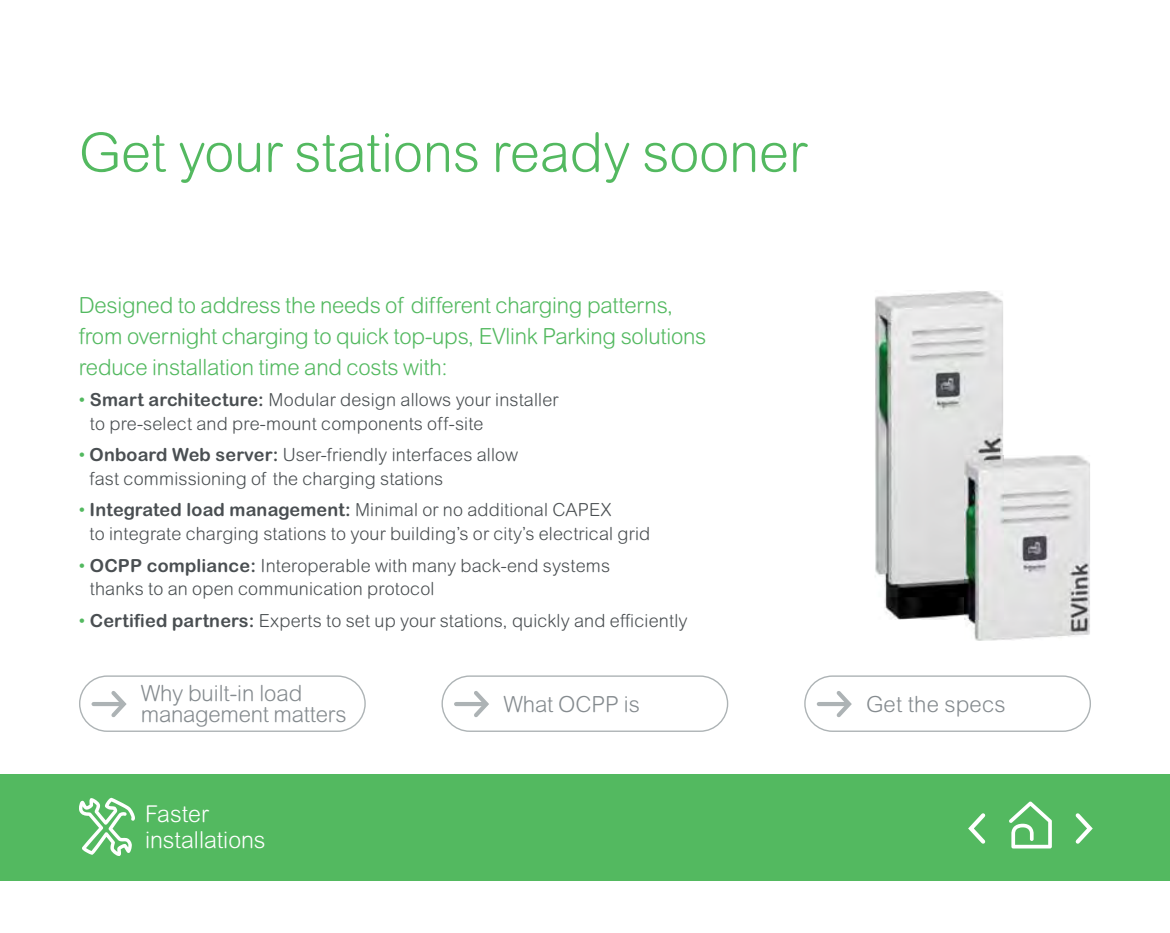
<style>
.page{position:relative;width:1170px;height:933px;background:#fff}
.page>*{position:absolute;margin:0;border:0;box-sizing:border-box;transform-origin:0 0}
.t1{font:300 54.25px "Arial Rounded MT Std";color:#53b960}
.t2{font:300 23.25px/25.8px "Arial Rounded MT Std";color:#fff}
.t3{font:300 22.25px/30.5px "Arial Rounded MT Std";letter-spacing:-.01em;color:#53b960}
.t4{font:300 22.25px/20.8px "Arial Rounded MT Std";color:#858b8f}
.t5{font:300 18px/23.8px "Arial Rounded MT Std";letter-spacing:.01em;color:#4a4f52}
.s1{color:#53b960}
.s2{font-weight:700}
</style>
<div class="page">
<div style="left:0;top:773px;width:1170px;height:107px;background:#53b960"></div>
<svg style="left:79px;top:797px;width:56px;height:59px"></svg>
<img style="left:875px;top:291px;width:128px;height:328px">
<img style="left:965px;top:455px;width:125px;height:185px">
<img style="left:965px;top:455px;width:38px;height:164px">
<div style="left:79px;top:675px;width:287px;height:57px;border:1px solid #adb3b5;border-radius:28px"></div>
<svg style="left:108px;top:691px;width:19px;height:27px"></svg>
<hr style="left:94px;top:702px;width:29px;height:4px;background:#adb3b5">
<div style="left:442px;top:675px;width:286px;height:57px;border:1px solid #adb3b5;border-radius:28px"></div>
<svg style="left:470px;top:691px;width:19px;height:26px"></svg>
<hr style="left:456px;top:702px;width:30px;height:4px;background:#adb3b5">
<div style="left:804px;top:675px;width:287px;height:57px;border:1px solid #adb3b5;border-radius:28px"></div>
<svg style="left:833px;top:691px;width:19px;height:27px"></svg>
<hr style="left:819px;top:702px;width:29px;height:4px;background:#adb3b5">
<svg style="left:1076px;top:813px;width:17px;height:30px"></svg>
<svg style="left:968px;top:813px;width:17px;height:30px"></svg>
<svg style="left:1009px;top:801px;width:43px;height:47px"></svg>
<h1 class="t1" style="left:79px;top:133px;width:730px">Get your stations ready sooner</h1>
<p class="t3" style="left:79px;top:293px;width:629px">Designed to address the needs of different charging patterns, from overnight charging to quick top-ups, EVlink Parking solutions reduce installation time and costs with:</p>
<p class="t5" style="left:90px;top:390px;width:470px;text-indent:-11px"><span class="s1">•</span> <span class="s2">Smart architecture:</span> Modular design allows your installer to pre-select and pre-mount components off-site</p>
<p class="t5" style="left:90px;top:445px;width:430px;text-indent:-11px"><span class="s1">•</span> <span class="s2">Onboard Web server:</span> User-friendly interfaces allow fast commissioning of the charging stations</p>
<p class="t5" style="left:90px;top:500px;width:562px;text-indent:-11px"><span class="s1">•</span> <span class="s2">Integrated load management:</span> Minimal or no additional CAPEX<br>to integrate charging stations to your building’s or city’s electrical grid</p>
<p class="t5" style="left:90px;top:555px;width:522px;text-indent:-11px"><span class="s1">•</span> <span class="s2">OCPP compliance:</span> Interoperable with many back-end systems thanks to an open communication protocol</p>
<p class="t5" style="left:79px;top:610px;width:610px"><span class="s1">•</span> <span class="s2">Certified partners:</span> Experts to set up your stations, quickly and efficiently</p>
<p class="t4" style="left:141px;top:685px;width:207px">Why built-in load management matters</p>
<p class="t4" style="left:503px;top:696px;width:138px">What OCPP is</p>
<p class="t4" style="left:866px;top:696px;width:141px">Get the specs</p>
<p class="t2" style="left:145px;top:803px;width:122px">Faster installations</p>
</div>
